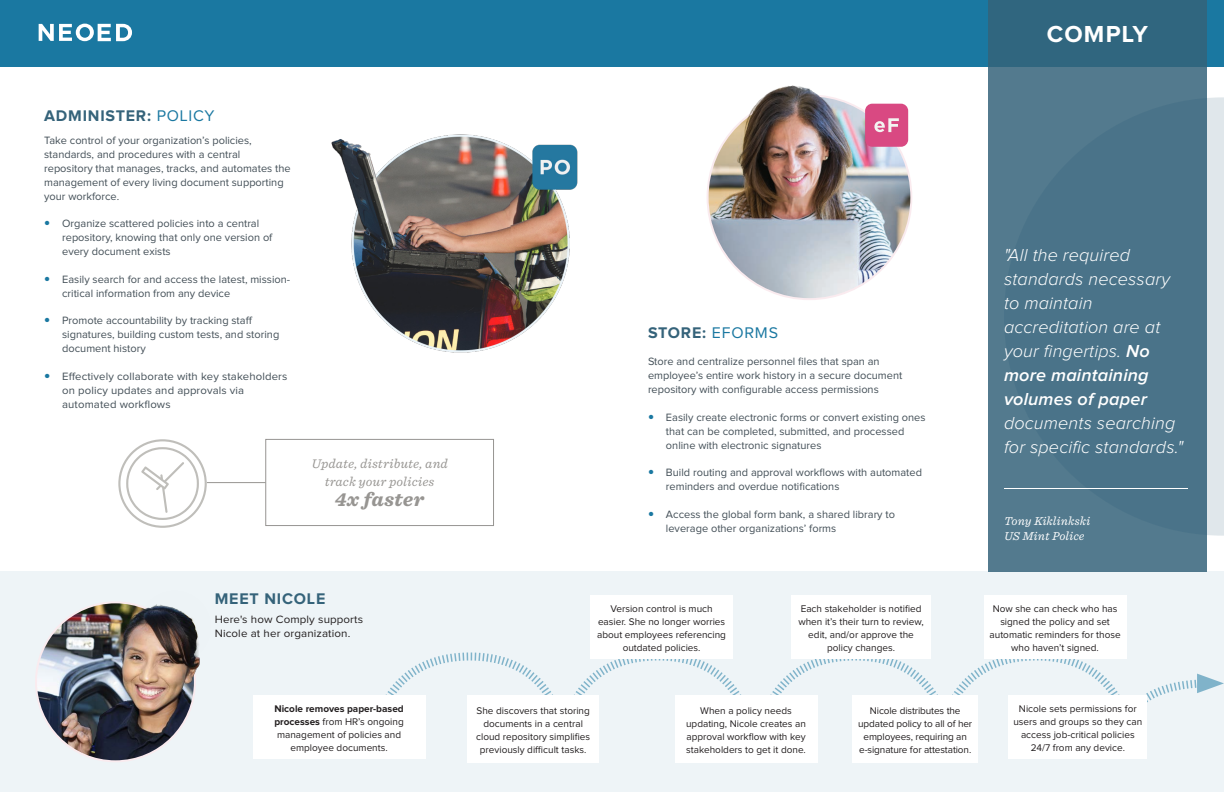
<style>
.page{position:relative;width:1224px;height:792px;background:#fff}
.page>*{position:absolute;margin:0;border:0;box-sizing:border-box;transform-origin:0 0}
.t1{font:700 24px "Proxima Nova";letter-spacing:.05em;color:#fff}
.t2{font:italic 300 18px/24px "Proxima Nova";letter-spacing:.01em;color:#fff}
.t3{font:italic 900 18px "Sentinel S Sm";color:#979592}
.t4{font:700 16px "Proxima Nova";letter-spacing:.05em;color:#35637a}
.t5{font:italic 12px/18px "Sentinel S Sm";color:#979592;text-align:center}
.t6{font:11px/14px "Proxima Nova";color:#434f57}
.t7{font:11px/14px "Proxima Nova";letter-spacing:.01em;color:#231f20;scale:1.05 1}
.t8{font:italic 11px/15px "Sentinel S Sm";color:#fff}
.t9{font:10px/13px "Proxima Nova";color:#231f20;text-align:center}
.s1{font-weight:400;color:#1a78a1}
.s2{font-weight:600}
.s3{font-weight:700}
</style>
<div class="page">
<div style="left:0;top:572px;width:1224px;height:220px;background:#ebf3f6"></div>
<svg style="left:386px;top:651px;width:838px;height:97px"></svg>
<div style="left:0;top:0;width:1224px;height:66px;background:#1a78a1"></div>
<svg style="left:39px;top:24px;width:93px;height:17px"></svg>
<svg style="left:988px;top:0;width:219px;height:572px;fill:#537a8e"></svg>
<svg style="left:1004px;top:97px;width:220px;height:439px;fill:#4a7389"></svg>
<hr style="left:1004px;top:488px;width:184px;height:1px;background:#fff">
<div style="left:253px;top:695px;width:172px;height:64px;background:#fff"></div>
<div style="left:467px;top:695px;width:132px;height:68px;background:#fff"></div>
<div style="left:590px;top:595px;width:143px;height:64px;background:#fff"></div>
<div style="left:675px;top:695px;width:142px;height:68px;background:#fff"></div>
<div style="left:852px;top:695px;width:126px;height:68px;background:#fff"></div>
<div style="left:984px;top:595px;width:142px;height:64px;background:#fff"></div>
<div style="left:1009px;top:695px;width:138px;height:64px;background:#fff"></div>
<div style="left:792px;top:595px;width:139px;height:64px;background:#fff"></div>
<img style="left:36px;top:602px;width:159px;height:159px;border-radius:79px">
<div style="left:865px;top:104px;width:43px;height:43px;background:#d94982;border-radius:7px"></div>
<img style="left:708px;top:66px;width:203px;height:233px;border-radius:102px">
<img style="left:331px;top:134px;width:247px;height:219px">
<img style="left:36px;top:602px;width:164px;height:146px">
<hr style="left:207px;top:482px;width:59px;height:1px;background:#979592">
<div style="left:266px;top:439px;width:228px;height:87px;border:1px solid #979592"></div>
<svg style="left:118px;top:439px;width:89px;height:89px"></svg>
<p class="t1" style="left:1047px;top:23px;width:103px">COMPLY</p>
<p class="t4" style="left:44px;top:108px;width:172px">ADMINISTER: <span class="s1">POLICY</span></p>
<p class="t6" style="left:44px;top:133px;width:248px">Take control of your organization’s policies, standards, and procedures with a central repository that manages, tracks, and automates the management of every living document supporting your workforce.</p>
<p class="t6" style="left:62px;top:217px;width:212px">Organize scattered policies into a central repository, knowing that only one version of every document exists</p>
<p class="t6" style="left:62px;top:272px;width:229px">Easily search for and access the latest, mission&shy;critical information from any device</p>
<p class="t6" style="left:62px;top:314px;width:219px">Promote accountability by tracking staff signatures, building custom tests, and storing document history</p>
<p class="t6" style="left:62px;top:369px;width:227px">Effectively collaborate with key stakeholders on policy updates and approvals via automated workflows</p>
<p class="t5" style="left:311px;top:454px;width:138px">Update, distribute, and track your policies</p>
<p class="t3" style="left:335px;top:484px;width:91px">4x faster</p>
<p class="t4" style="left:648px;top:325px;width:132px">STORE: <span class="s1">EFORMS</span></p>
<p class="t6" style="left:648px;top:355px;width:256px">Store and centralize personnel files that span an employee’s entire work history in a secure document repository with configurable access permissions</p>
<p class="t6" style="left:666px;top:411px;width:261px">Easily create electronic forms or convert existing ones that can be completed, submitted, and processed online with electronic signatures</p>
<p class="t6" style="left:666px;top:466px;width:258px">Build routing and approval workflows with automated reminders and overdue notifications</p>
<p class="t6" style="left:666px;top:508px;width:231px">Access the global form bank, a shared library to leverage other organizations’ forms</p>
<p class="t2" style="left:1004px;top:244px;width:181px">"All the required standards necessary to maintain accreditation are at your fingertips. <span class="s2">No more maintaining volumes of paper </span>documents searching for specific standards."</p>
<p class="t8" style="left:1004px;top:513px;width:88px">Tony Kiklinkski<br>US Mint Police</p>
<p class="t4" style="left:215px;top:592px;width:112px">MEET NICOLE</p>
<p class="t7" style="left:215px;top:613px;width:143px">Here's how Comply supports<br>Nicole at her organization.</p>
<p class="t9" style="left:597px;top:602px;width:130px">Version control is much easier. She no longer worries about employees referencing outdated policies.</p>
<p class="t9" style="left:798px;top:602px;width:127px">Each stakeholder is notified when it’s their turn to review, edit, and/or approve the policy changes.</p>
<p class="t9" style="left:990px;top:602px;width:133px">Now she can check who has signed the policy and set automatic reminders for those who haven’t signed.</p>
<p class="t9" style="left:274px;top:702px;width:131px"><span class="s3">Nicole removes paper-based processes</span> from HR’s ongoing management of policies and employee documents.</p>
<p class="t9" style="left:476px;top:704px;width:116px">She discovers that storing documents in a central cloud repository simplifies previously difficult tasks.</p>
<p class="t9" style="left:686px;top:704px;width:121px">When a policy needs updating, Nicole creates an approval workflow with key stakeholders to get it done.</p>
<p class="t9" style="left:858px;top:704px;width:116px">Nicole distributes the updated policy to all of her employees, requiring an e-signature for attestation.</p>
<p class="t9" style="left:1013px;top:702px;width:131px">Nicole sets permissions for users and groups so they can access job-critical policies<br>24/7 from any device.</p>
</div>
